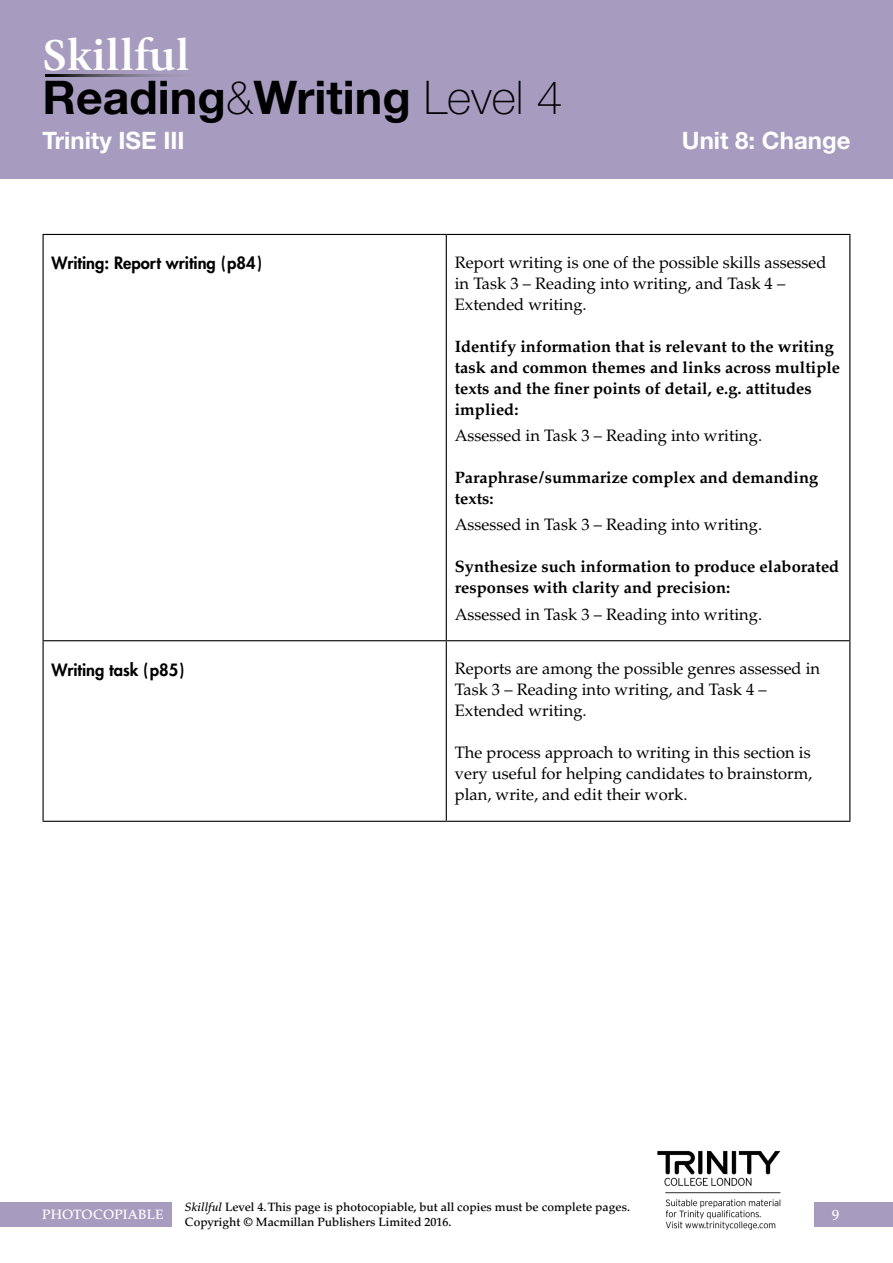
<style>
.page{position:relative;width:893px;height:1263px;background:#fff}
.page>*{position:absolute;margin:0;border:0;box-sizing:border-box;transform-origin:0 0}
.t1{font:700 46.5px "Helvetica Neue LT Std";color:#000}
.t2{font:700 45px "Giovanni Std";color:#fff}
.t3{font:700 24px "Helvetica Neue LT Std";color:#fff}
.t4{font:16.5px/21px "Palatino LT Std";color:#000}
.t5{font:700 16.5px/21px "Palatino LT Std";color:#000}
.t6{font:800 16.5px "Futura Std";color:#000}
.t7{font:500 15px "Palatino LT Std";color:#fff}
.t8{font:500 13.5px "Palatino LT Std";letter-spacing:.01em;color:#fff}
.t9{font:500 12px/15px "Palatino LT Std";color:#000}
.s1{font-weight:100}
.s2{font-style:italic}
</style>
<div class="page">
<div style="left:0;top:0;width:893px;height:179px;background:#a79cbf"></div>
<svg style="left:46px;top:74px;width:127px;height:3px"></svg>
<div style="left:0;top:1202px;width:171px;height:25px;background:#a79cbf"></div>
<div style="left:815px;top:1202px;width:78px;height:25px;background:#a79cbf"></div>
<img style="left:657px;top:1150px;width:124px;height:80px">
<svg style="left:44px;top:235px;width:805px;height:586px"></svg>
<hr style="left:43px;top:234px;width:403px;height:1px;background:#000">
<hr style="left:43px;top:235px;width:1px;height:405px;background:#000">
<hr style="left:446px;top:234px;width:404px;height:1px;background:#000">
<hr style="left:446px;top:235px;width:1px;height:405px;background:#000">
<hr style="left:849px;top:235px;width:1px;height:405px;background:#000">
<hr style="left:43px;top:640px;width:403px;height:1px;background:#000">
<hr style="left:43px;top:641px;width:1px;height:180px;background:#000">
<hr style="left:446px;top:640px;width:404px;height:1px;background:#000">
<hr style="left:446px;top:641px;width:1px;height:180px;background:#000">
<hr style="left:849px;top:641px;width:1px;height:180px;background:#000">
<hr style="left:43px;top:821px;width:403px;height:1px;background:#000">
<hr style="left:446px;top:821px;width:404px;height:1px;background:#000">
<h2 class="t2" style="left:43px;top:29px;width:149px">Skillful</h2>
<h1 class="t1" style="left:43px;top:69px;width:521px">Reading<span class="s1">&amp;</span>Writing <span class="s1">Level 4</span></h1>
<h3 class="t3" style="left:43px;top:125px;width:144px">Trinity ISE III</h3>
<h3 class="t3" style="left:682px;top:125px;width:170px">Unit 8: Change</h3>
<p class="t6" style="left:52px;top:253px;width:212px">Writing: Report writing (p84)</p>
<p class="t4" style="left:455px;top:252px;width:373px">Report writing is one of the possible skills assessed in Task 3 – Reading into writing, and Task 4 –<br>Extended writing.</p>
<p class="t5" style="left:455px;top:336px;width:387px">Identify information that is relevant to the writing task and common themes and links across multiple texts and the finer points of detail, e.g. attitudes implied:</p>
<p class="t4" style="left:455px;top:425px;width:309px">Assessed in Task 3 – Reading into writing.</p>
<p class="t5" style="left:455px;top:467px;width:365px">Paraphrase/summarize complex and demanding texts:</p>
<p class="t4" style="left:455px;top:514px;width:309px">Assessed in Task 3 – Reading into writing.</p>
<p class="t5" style="left:455px;top:556px;width:386px">Synthesize such information to produce elaborated responses with clarity and precision:</p>
<p class="t4" style="left:455px;top:604px;width:309px">Assessed in Task 3 – Reading into writing.</p>
<p class="t6" style="left:52px;top:659px;width:135px">Writing task (p85)</p>
<p class="t4" style="left:455px;top:658px;width:367px">Reports are among the possible genres assessed in<br>Task 3 – Reading into writing, and Task 4 –<br>Extended writing.</p>
<p class="t4" style="left:455px;top:742px;width:359px;text-align:justify">The process approach to writing in this section is very useful for helping candidates to brainstorm, plan, write, and edit their work.</p>
<p class="t8" style="left:42px;top:1207px;width:123px">PHOTOCOPIABLE</p>
<p class="t9" style="left:185px;top:1199px;width:447px"><span class="s2">Skillful</span> Level 4. This page is photocopiable, but all copies must be complete pages.<br>Copyright © Macmillan Publishers Limited 2016.</p>
<p class="t7" style="left:832px;top:1206px;width:9px">9</p>
</div>
